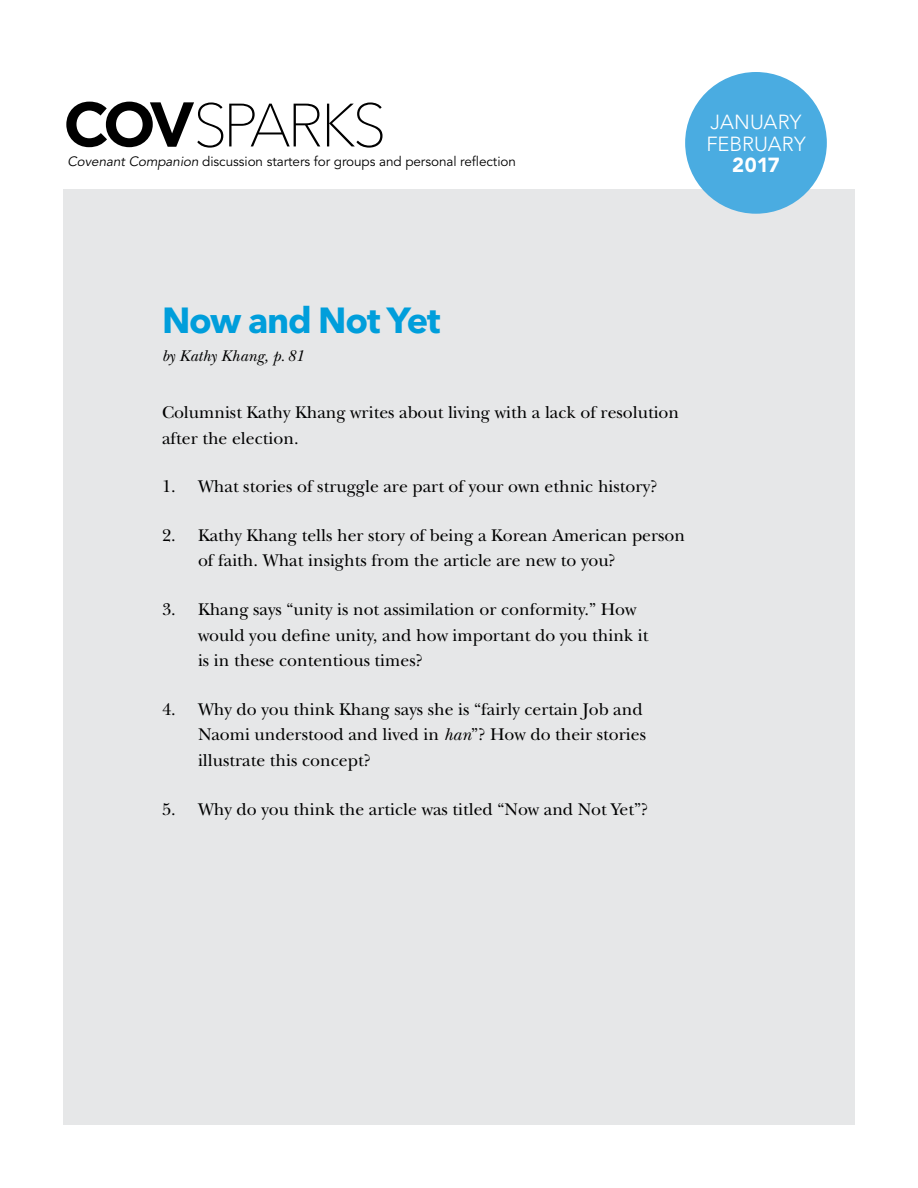
<style>
.page{position:relative;width:918px;height:1188px;background:#fff}
.page>*{position:absolute;margin:0;border:0;box-sizing:border-box;transform-origin:0 0}
.t1{font:100 60.45px "Avenir Next LT Pro";letter-spacing:-.065em;color:#000}
.Headline{font:700 36px "Avenir Next LT Pro";letter-spacing:-.035em;color:#009edb}
.t2{font:300 20.25px/21.6px "Avenir LT Std";letter-spacing:.005em;color:#fff}
.t3{font:900 20.25px "Avenir LT Std";color:#fff}
.Questions{font:17.7px/25.8px "New Baskerville Std";color:#000}
.Author{font:italic 16.2px "New Baskerville Std";color:#000}
.t4{font:13.5px "Avenir LT Std";letter-spacing:-.005em;color:#000}
.s1{font-family:"Gotham";font-weight:700;font-size:63px}
.s2{font-style:italic}
</style>
<div class="page">
<div style="left:63px;top:189px;width:792px;height:936px;background:#e6e7e8"></div>
<div style="left:685px;top:72px;width:142px;height:142px;background:#4aace1;border-radius:50%"></div>
<h1 class="t1" style="left:63px;top:89px;width:325px"><span class="s1">COV</span>SPARKS</h1>
<p class="t4" style="left:68px;top:154px;width:450px"><span class="s2">Covenant Companion</span> discussion starters for groups and personal reflection</p>
<p class="t2" style="left:706px;top:111px;width:101px">JANUARY<br>FEBRUARY</p>
<p class="t3" style="left:732px;top:153px;width:49px">2017</p>
<p class="Headline" style="left:162px;top:299px;width:280px">Now and Not Yet</p>
<p class="Author" style="left:162px;top:346px;width:143px">by Kathy Khang, p.81</p>
<p class="Questions" style="left:162px;top:400px;width:519px">Columnist Kathy Khang writes about living with a lack of resolution after the election.</p>
<p class="Questions" style="left:162px;top:474px;width:497px">1. What stories of struggle are part of your own ethnic history?</p>
<p class="Questions" style="left:198px;top:522px;width:489px;text-indent:-36px">2. Kathy Khang tells her story of being a Korean American person of faith. What insights from the article are new to you?</p>
<p class="Questions" style="left:198px;top:596px;width:452px;text-indent:-36px">3. Khang says “unity is not assimilation or conformity.” How would you define unity, and how important do you think it is in these contentious times?</p>
<p class="Questions" style="left:198px;top:696px;width:450px;text-indent:-36px">4. Why do you think Khang says she is “fairly certain Job and<br>Naomi understood and lived in <span class="s2">han</span>”? How do their stories illustrate this concept?</p>
<p class="Questions" style="left:162px;top:796px;width:488px">5. Why do you think the article was titled “Now and Not Yet”?</p>
</div>
